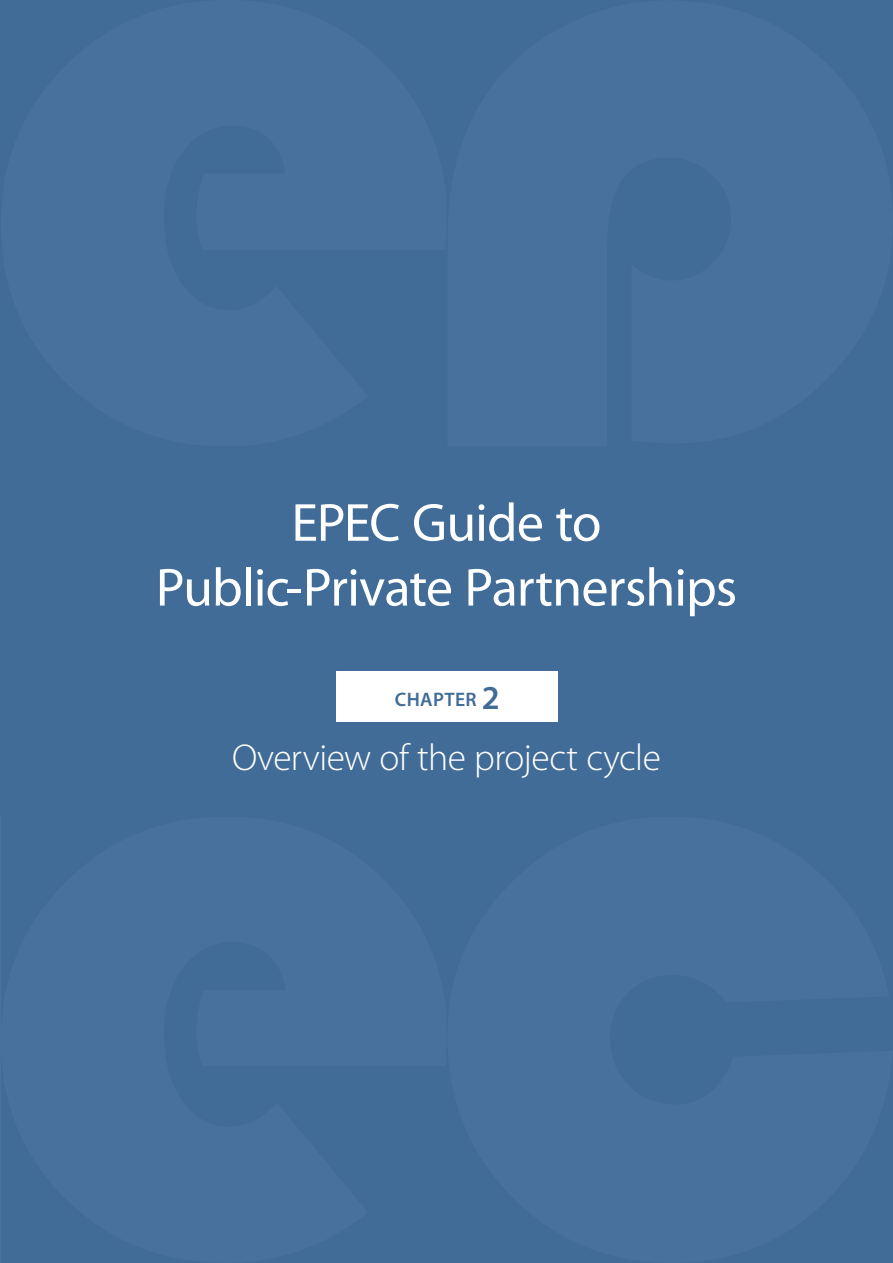
<style>
.page{position:relative;width:893px;height:1263px;background:#fff}
.page>*{position:absolute;margin:0;border:0;box-sizing:border-box;transform-origin:0 0}
.t1{font:54px/64.8px "Myriad Pro";letter-spacing:-.02em;color:#fff;text-align:center}
.t2{font:300 37.5px "Myriad Pro";letter-spacing:-.015em;color:#fff}
.t3{font:600 19.65px "Myriad Pro";letter-spacing:.02em;color:#416c97}
.s1{font-size:33.6px}
</style>
<div class="page">
<div style="left:1px;top:0;width:445px;height:446px;background:#48729d"></div>
<div style="left:448px;top:0;width:445px;height:446px;background:#48729d"></div>
<div style="left:1px;top:816px;width:445px;height:447px;background:#48729d"></div>
<div style="left:447px;top:816px;width:446px;height:447px;background:#48729d"></div>
<div style="left:1px;top:447px;width:892px;height:369px;background:#416c97"></div>
<div style="left:336px;top:671px;width:222px;height:51px;background:#fff"></div>
<p class="t1" style="left:156px;top:491px;width:583px">EPEC Guide to<br>Public-Private Partnerships</p>
<p class="t3" style="left:395px;top:689px;width:107px">CHAPTER <span class="s1">2</span></p>
<p class="t2" style="left:232px;top:736px;width:430px">Overview of the project cycle</p>
</div>
